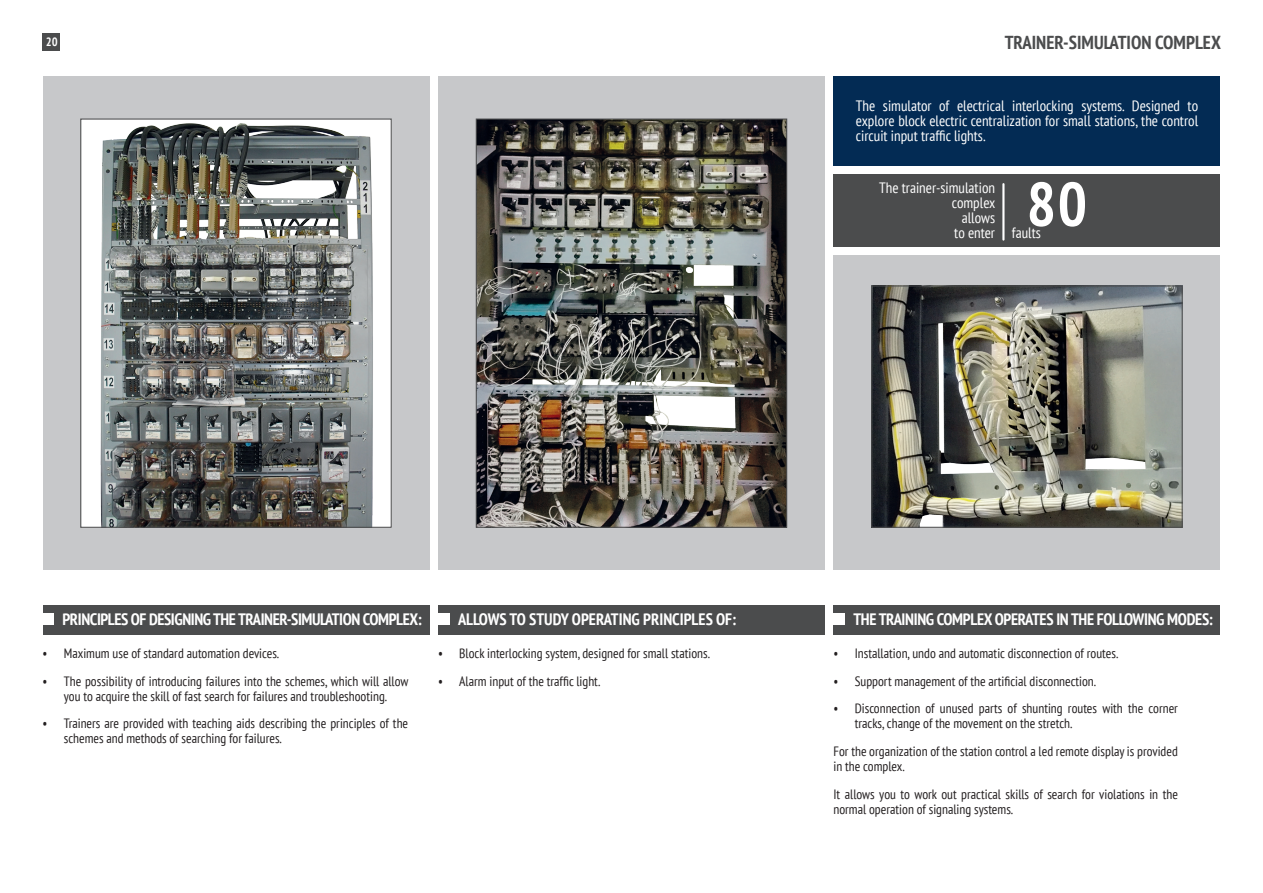
<style>
.page{position:relative;width:1263px;height:893px;background:#fff}
.page>*{position:absolute;margin:0;border:0;box-sizing:border-box;transform-origin:0 0}
.t1{font:700 condensed 61.5px "PT Sans";color:#fff}
.t2{font:700 condensed 18.75px "PT Sans";color:#4b4c4d}
.t3{font:700 condensed 16.5px "PT Sans";letter-spacing:-.02em;color:#fff}
.t4{font:700 condensed 16.5px "PT Sans";color:#fff}
.t5{font:condensed 15px/15px "PT Sans";color:#fff;text-align:right}
.t6{font:condensed 13.5px/15px "PT Sans";color:#231f20}
.t7{font:700 condensed 12px "PT Sans";color:#fff}
</style>
<div class="page">
<div style="left:43px;top:33px;width:17px;height:18px;background:#4b4c4d"></div>
<div style="left:43px;top:77px;width:386px;height:493px;background:#c7c8ca"></div>
<div style="left:438px;top:77px;width:387px;height:493px;background:#c7c8ca"></div>
<div style="left:833px;top:255px;width:387px;height:315px;background:#c7c8ca"></div>
<div style="left:833px;top:174px;width:387px;height:73px;background:#4b4c4d"></div>
<div style="left:833px;top:77px;width:387px;height:89px;background:#032b54"></div>
<div style="left:43px;top:605px;width:386px;height:29px;background:#4b4c4d"></div>
<div style="left:833px;top:605px;width:387px;height:29px;background:#4b4c4d"></div>
<div style="left:438px;top:605px;width:387px;height:29px;background:#4b4c4d"></div>
<div style="left:43px;top:614px;width:11px;height:11px;background:#fff"></div>
<div style="left:438px;top:614px;width:11px;height:11px;background:#fff"></div>
<div style="left:833px;top:614px;width:12px;height:11px;background:#fff"></div>
<hr style="left:1002px;top:184px;width:2px;height:56px;background:#fff">
<img style="left:85px;top:121px;width:305px;height:405px">
<div style="left:80px;top:119px;width:312px;height:409px;border:1px solid #4b4c4d"></div>
<img style="left:478px;top:121px;width:307px;height:405px">
<div style="left:476px;top:119px;width:311px;height:409px;border:1px solid #4b4c4d"></div>
<img style="left:873px;top:287px;width:308px;height:239px">
<div style="left:871px;top:285px;width:312px;height:243px;border:1px solid #4b4c4d"></div>
<p class="t7" style="left:46px;top:34px;width:14px">20</p>
<h2 class="t2" style="left:1005px;top:30px;width:218px">TRAINER-SIMULATION COMPLEX</h2>
<p class="t5" style="left:856px;top:98px;width:344px;text-align:justify">The simulator of electrical interlocking systems. Designed to explore block electric centralization for small stations, the control circuit input traffic lights.</p>
<h1 class="t1" style="left:1026px;top:163px;width:63px">80</h1>
<p class="t5" style="left:879px;top:180px;width:118px">The trainer-simulation complex<br>allows<br>to enter</p>
<p class="t5" style="left:1012px;top:225px;width:31px">faults</p>
<p class="t3" style="left:63px;top:608px;width:361px">PRINCIPLES OF DESIGNING THE TRAINER-SIMULATION COMPLEX:</p>
<p class="t4" style="left:458px;top:608px;width:280px">ALLOWS TO STUDY OPERATING PRINCIPLES OF:</p>
<p class="t3" style="left:853px;top:608px;width:361px">THE TRAINING COMPLEX OPERATES IN THE FOLLOWING MODES:</p>
<p class="t6" style="left:43px;top:645px;width:238px">• Maximum use of standard automation devices.</p>
<p class="t6" style="left:43px;top:673px;width:367px;text-align:center">• The possibility of introducing failures into the schemes, which will allow you to acquire the skill of fast search for failures and troubleshooting.</p>
<p class="t6" style="left:64px;top:716px;width:346px;text-indent:-21px">• Trainers are provided with teaching aids describing the principles of the schemes and methods of searching for failures.</p>
<p class="t6" style="left:438px;top:645px;width:273px">• Block interlocking system, designed for small stations.</p>
<p class="t6" style="left:438px;top:673px;width:164px">• Alarm input of the traffic light.</p>
<p class="t6" style="left:833px;top:645px;width:286px">• Installation, undo and automatic disconnection of routes.</p>
<p class="t6" style="left:833px;top:673px;width:264px">• Support management of the artificial disconnection.</p>
<p class="t6" style="left:855px;top:701px;width:325px;text-indent:-21px">• Disconnection of unused parts of shunting routes with the corner tracks, change of the movement on the stretch.</p>
<p class="t6" style="left:833px;top:744px;width:346px">For the organization of the station control a led remote display is provided in the complex.</p>
<p class="t6" style="left:833px;top:786px;width:346px">It allows you to work out practical skills of search for violations in the normal operation of signaling systems.</p>
</div>
